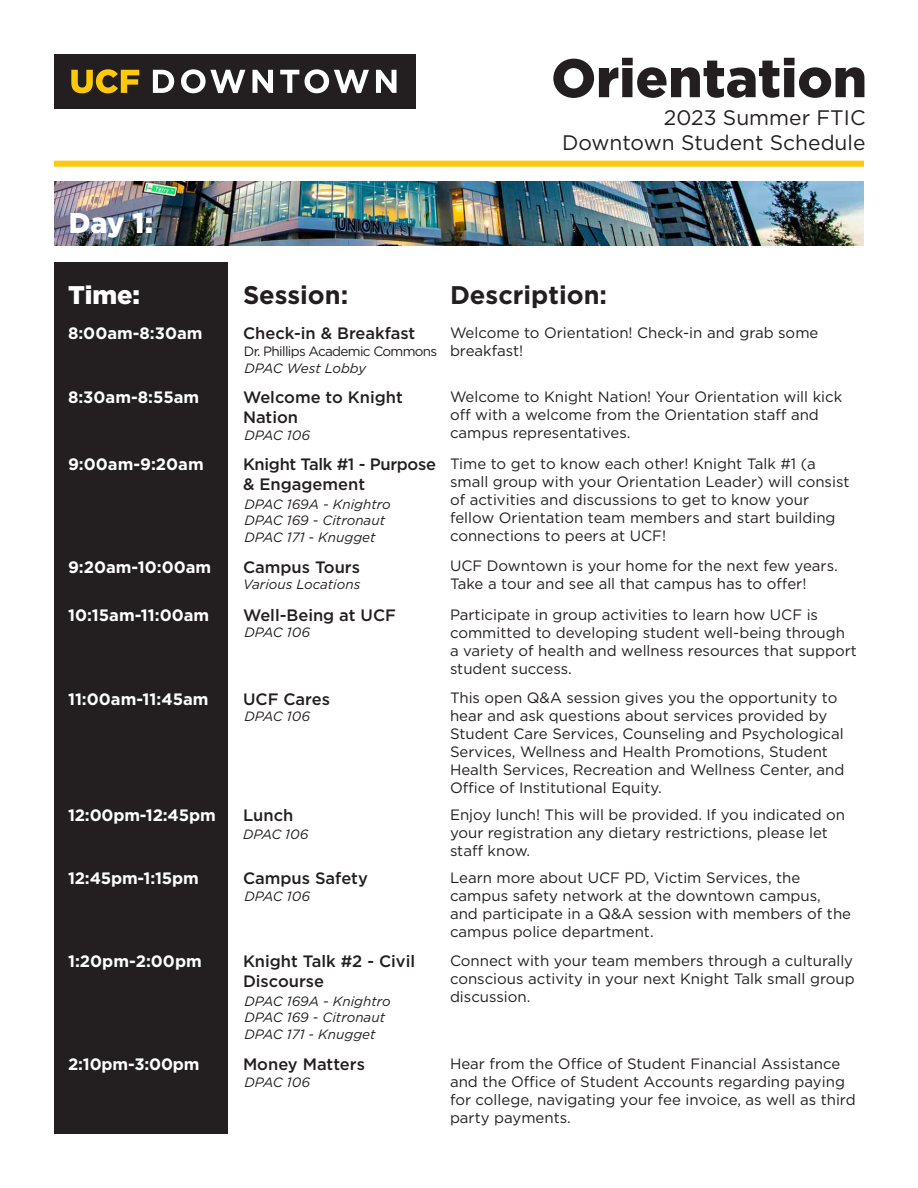
<style>
.page{position:relative;width:918px;height:1188px;background:#fff}
.page>*{position:absolute;margin:0;border:0;box-sizing:border-box;transform-origin:0 0}
.t1{font:900 54px "Gotham";color:#231f20}
.t2{font:900 28.5px "Gotham";color:#fff}
.t3{font:700 25.5px "Gotham";color:#231f20}
.t4{font:900 25.5px "Gotham";color:#fff}
.t5{font:21px/25.2px "Gotham";color:#231f20;text-align:right}
.t6{font:700 16.5px "Gotham";color:#fff}
.t7{font:500 16.5px/19.8px "Gotham";color:#231f20}
.t8{font:500 16.5px/19.8px "Gotham";letter-spacing:-.02em;color:#231f20}
.description{font:15px/18px "Gotham";color:#231f20}
.t9{font:italic 13.5px "Gotham";color:#231f20}
.t10{font:13.5px "Gotham";letter-spacing:-.05em;color:#231f20}
</style>
<div class="page">
<img style="left:54px;top:182px;width:810px;height:64px">
<div style="left:54px;top:54px;width:362px;height:54px;background:#231f20"></div>
<svg style="left:71px;top:69px;width:68px;height:24px"></svg>
<svg style="left:153px;top:70px;width:21px;height:23px"></svg>
<svg style="left:181px;top:69px;width:64px;height:24px"></svg>
<svg style="left:252px;top:70px;width:21px;height:23px"></svg>
<svg style="left:280px;top:70px;width:19px;height:23px"></svg>
<svg style="left:305px;top:69px;width:64px;height:24px"></svg>
<svg style="left:376px;top:70px;width:21px;height:23px"></svg>
<div style="left:54px;top:161px;width:810px;height:6px;background:#fec80b"></div>
<div style="left:54px;top:262px;width:174px;height:872px;background:#231f20"></div>
<p class="t2" style="left:69px;top:203px;width:86px">Day 1:</p>
<p class="t1" style="left:551px;top:41px;width:317px">Orientation</p>
<p class="t5" style="left:562px;top:104px;width:305px">2023 Summer FTIC<br>Downtown Student Schedule</p>
<p class="t4" style="left:68px;top:277px;width:74px">Time:</p>
<p class="t3" style="left:243px;top:278px;width:107px">Session:</p>
<p class="t3" style="left:450px;top:278px;width:159px">Description:</p>
<p class="t6" style="left:68px;top:322px;width:136px">8:00am-8:30am</p>
<p class="t7" style="left:243px;top:323px;width:174px">Check-in &amp; Breakfast</p>
<p class="t10" style="left:244px;top:343px;width:195px">Dr. Phillips Academic Commons</p>
<p class="t9" style="left:244px;top:359px;width:123px">DPAC West Lobby</p>
<p class="description" style="left:450px;top:323px;width:370px">Welcome to Orientation! Check-in and grab some breakfast!</p>
<p class="t6" style="left:68px;top:387px;width:133px">8:30am-8:55am</p>
<p class="t7" style="left:243px;top:387px;width:161px">Welcome to Knight<br>Nation</p>
<p class="description" style="left:450px;top:388px;width:394px">Welcome to Knight Nation! Your Orientation will kick off with a welcome from the Orientation staff and campus representatives.</p>
<p class="t9" style="left:244px;top:427px;width:67px">DPAC 106</p>
<p class="t6" style="left:68px;top:453px;width:137px">9:00am-9:20am</p>
<p class="t8" style="left:243px;top:454px;width:195px">Knight Talk #1 - Purpose &amp; Engagement</p>
<p class="description" style="left:450px;top:454px;width:401px">Time to get to know each other! Knight Talk #1 (a small group with your Orientation Leader) will consist of activities and discussions to get to know your fellow Orientation team members and start building connections to peers at UCF!</p>
<p class="t9" style="left:244px;top:495px;width:148px">DPAC 169A - Knightro</p>
<p class="t9" style="left:244px;top:512px;width:142px">DPAC 169 - Citronaut</p>
<p class="t9" style="left:244px;top:528px;width:133px">DPAC 171 - Knugget</p>
<p class="t6" style="left:68px;top:556px;width:145px">9:20am-10:00am</p>
<p class="t7" style="left:243px;top:557px;width:119px">Campus Tours</p>
<p class="description" style="left:450px;top:557px;width:389px">UCF Downtown is your home for the next few years.<br>Take a tour and see all that campus has to offer!</p>
<p class="t9" style="left:243px;top:576px;width:119px">Various Locations</p>
<p class="t6" style="left:68px;top:604px;width:143px">10:15am-11:00am</p>
<p class="t7" style="left:243px;top:605px;width:155px">Well-Being at UCF</p>
<p class="description" style="left:450px;top:605px;width:408px">Participate in group activities to learn how UCF is committed to developing student well-being through a variety of health and wellness resources that support student success.</p>
<p class="t9" style="left:244px;top:624px;width:67px">DPAC 106</p>
<p class="t6" style="left:68px;top:688px;width:142px">11:00am-11:45am</p>
<p class="t7" style="left:243px;top:689px;width:89px">UCF Cares</p>
<p class="description" style="left:450px;top:689px;width:396px">This open Q&amp;A session gives you the opportunity to hear and ask questions about services provided by Student Care Services, Counseling and Psychological Services, Wellness and Health Promotions, Student Health Services, Recreation and Wellness Center, and Office of Institutional Equity.</p>
<p class="t9" style="left:244px;top:708px;width:67px">DPAC 106</p>
<p class="t6" style="left:68px;top:805px;width:149px">12:00pm-12:45pm</p>
<p class="t7" style="left:243px;top:805px;width:52px">Lunch</p>
<p class="t9" style="left:243px;top:825px;width:67px">DPAC 106</p>
<p class="description" style="left:450px;top:805px;width:397px">Enjoy lunch! This will be provided. If you indicated on your registration any dietary restrictions, please let staff know.</p>
<p class="t6" style="left:68px;top:867px;width:132px">12:45pm-1:15pm</p>
<p class="t7" style="left:243px;top:868px;width:126px">Campus Safety</p>
<p class="t9" style="left:244px;top:888px;width:67px">DPAC 106</p>
<p class="description" style="left:450px;top:868px;width:403px">Learn more about UCF PD, Victim Services, the campus safety network at the downtown campus, and participate in a Q&amp;A session with members of the campus police department.</p>
<p class="t6" style="left:68px;top:951px;width:135px">1:20pm-2:00pm</p>
<p class="t7" style="left:243px;top:952px;width:174px">Knight Talk #2 - Civil</p>
<p class="t7" style="left:243px;top:971px;width:83px">Discourse</p>
<p class="t9" style="left:244px;top:992px;width:148px">DPAC 169A - Knightro</p>
<p class="t9" style="left:244px;top:1009px;width:142px">DPAC 169 - Citronaut</p>
<p class="t9" style="left:244px;top:1025px;width:133px">DPAC 171 - Knugget</p>
<p class="description" style="left:450px;top:952px;width:406px;text-align:justify">Connect with your team members through a culturally conscious activity in your next Knight Talk small group discussion.</p>
<p class="t6" style="left:68px;top:1053px;width:133px">2:10pm-3:00pm</p>
<p class="t7" style="left:243px;top:1054px;width:124px">Money Matters</p>
<p class="t9" style="left:244px;top:1074px;width:67px">DPAC 106</p>
<p class="description" style="left:450px;top:1054px;width:407px">Hear from the Office of Student Financial Assistance and the Office of Student Accounts regarding paying for college, navigating your fee invoice, as well as third party payments.</p>
</div>
